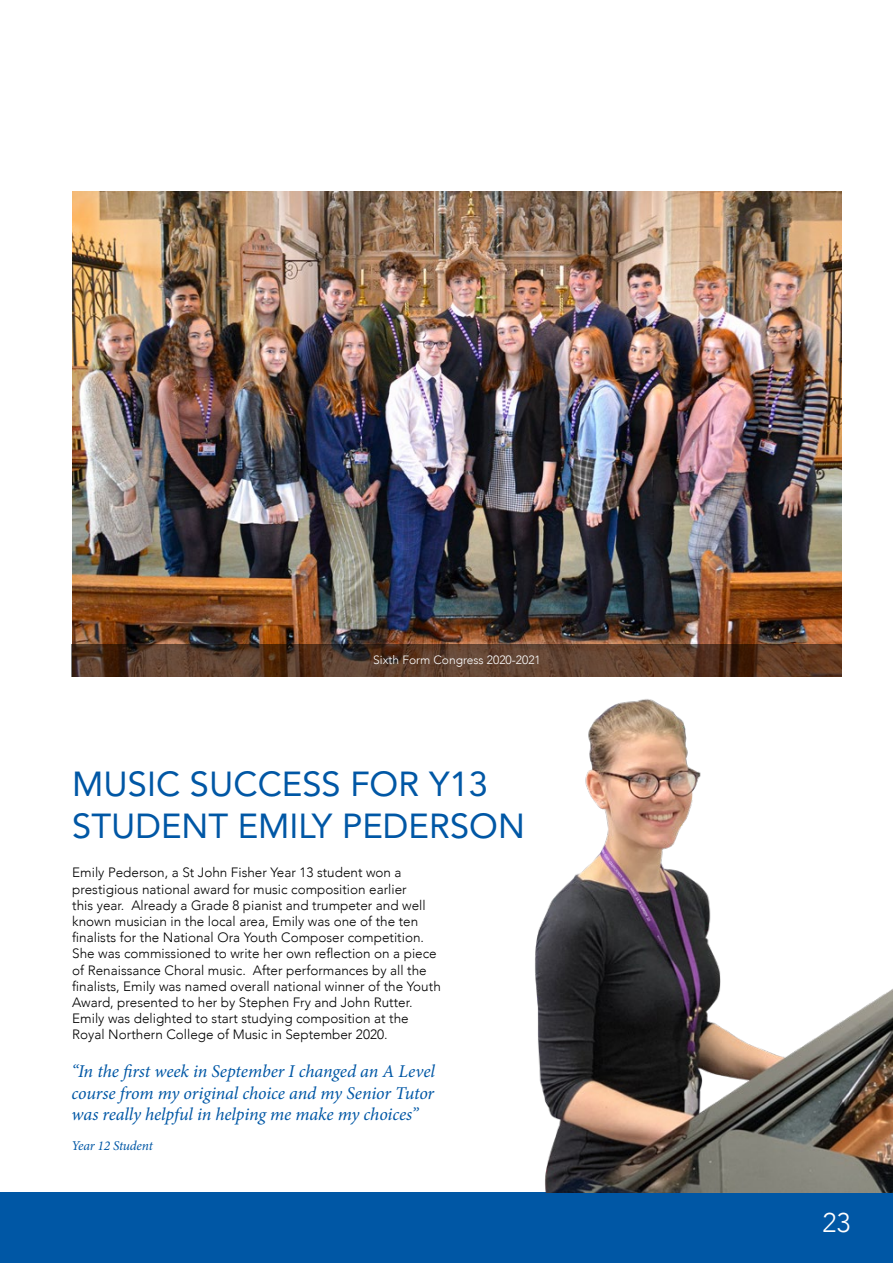
<style>
.page{position:relative;width:893px;height:1263px;background:#fff}
.page>*{position:absolute;margin:0;border:0;box-sizing:border-box;transform-origin:0 0}
.t1{font:34.5px/41.4px "Avenir LT";color:#0057a5}
.t2{font:300 27px "Avenir";color:#fff}
.t3{font:italic 18px/21.6px "Minion Pro";letter-spacing:-.01em;color:#0057a5;text-align:justify}
.t4{font:300 13.5px/16.2px "Avenir";color:#000}
.t5{font:italic 13.5px "Minion Pro";letter-spacing:-.015em;color:#0057a5}
.t6{font:300 12px "Avenir";color:#fff}
</style>
<div class="page">
<div style="left:0;top:1192px;width:893px;height:71px;background:#0057a5"></div>
<img style="left:72px;top:191px;width:770px;height:453px">
<img style="left:457px;top:676px;width:436px;height:516px">
<svg style="left:72px;top:644px;width:770px;height:32px;background:#583927"></svg>
<p class="t6" style="left:373px;top:653px;width:169px">Sixth Form Congress 2020-2021</p>
<h1 class="t1" style="left:72px;top:764px;width:454px">MUSIC SUCCESS FOR Y13<br>STUDENT EMILY PEDERSON</h1>
<p class="t4" style="left:72px;top:865px;width:370px">Emily Pederson, a St John Fisher Year 13 student won a prestigious national award for music composition earlier<br>this year. Already a Grade 8 pianist and trumpeter and well known musician in the local area, Emily was one of the ten finalists for the National Ora Youth Composer competition.<br>She was commissioned to write her own reflection on a piece of Renaissance Choral music. After performances by all the finalists, Emily was named overall national winner of the Youth Award, presented to her by Stephen Fry and John Rutter.<br>Emily was delighted to start studying composition at the Royal Northern College of Music in September 2020.</p>
<h3 class="t3" style="left:72px;top:1060px;width:365px">“In the first week in September I changed an A Level course from my original choice and my Senior Tutor was really helpful in helping me make my choices”</h3>
<p class="t5" style="left:72px;top:1137px;width:83px">Year 12 Student</p>
<h2 class="t2" style="left:822px;top:1206px;width:30px">23</h2>
</div>
